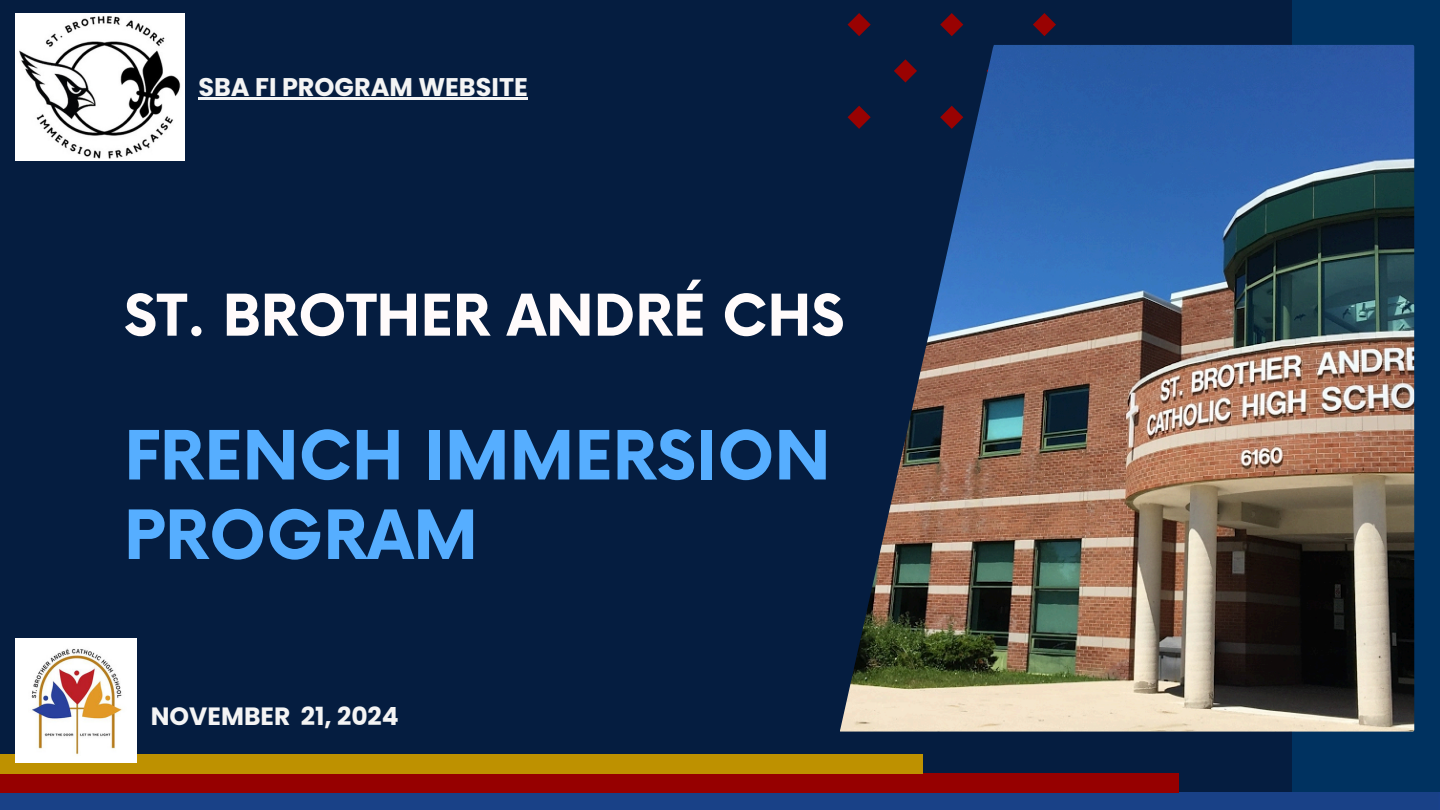
<style>
.page{position:relative;width:1440px;height:810px;background:#051d40}
.page>*{position:absolute;margin:0;border:0;box-sizing:border-box;transform-origin:0 0}
.t1{font:700 66.1px/79.5px "Now";color:#56aeff}
.t2{font:700 56.1px "Now";color:#fffbfb}
.t3{font:700 25.5px "Poppins";color:#f4f4f4}
.t4{font:700 25px "Poppins";color:#f4f4f4}
</style>
<div class="page">
<div style="left:1292px;top:0;width:148px;height:810px;background:#003260"></div>
<svg style="left:848px;top:13px;width:23px;height:23px"></svg>
<svg style="left:940px;top:13px;width:23px;height:23px"></svg>
<svg style="left:1033px;top:13px;width:23px;height:23px"></svg>
<img style="left:840px;top:45px;width:574px;height:687px">
<img style="left:15px;top:14px;width:170px;height:146px">
<hr style="left:198px;top:97px;width:330px;height:2px;background:#f4f4f4">
<div style="left:0;top:793px;width:1440px;height:17px;background:#194187"></div>
<div style="left:0;top:774px;width:1179px;height:18px;background:#960000"></div>
<div style="left:0;top:754px;width:922px;height:20px;background:#be9100"></div>
<img style="left:15px;top:638px;width:121px;height:124px">
<h2 class="t3" style="left:198px;top:69px;width:331px">SBA FI PROGRAM WEBSITE</h2>
<p class="t2" style="left:124px;top:285px;width:722px">ST. BROTHER ANDRÉ CHS</p>
<p class="t1" style="left:124px;top:420px;width:708px">FRENCH IMMERSION<br>PROGRAM</p>
<h1 class="t4" style="left:151px;top:699px;width:249px">NOVEMBER 21, 2024</h1>
</div>
